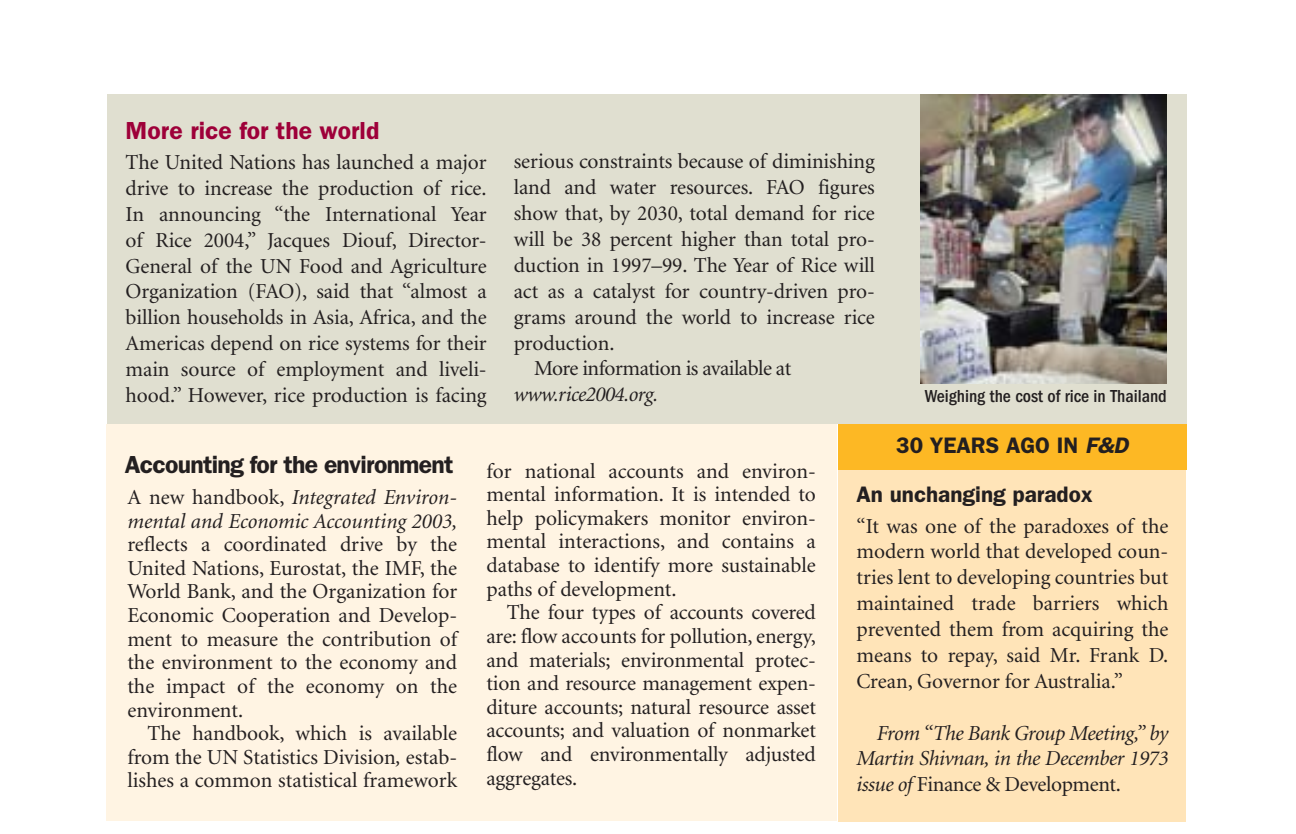
<style>
.page{position:relative;width:1296px;height:834px;background:#fff}
.page>*{position:absolute;margin:0;border:0;box-sizing:border-box;transform-origin:0 0}
.t1{font:600 24.75px "Franklin Gothic";letter-spacing:-.03em;color:#231f20}
.t2{font:600 24.75px "Franklin Gothic";color:#9e0039}
.t3{font:600 22.5px "Franklin Gothic";color:#231f20}
.t4{font:21.38px/23.6px "Minion";letter-spacing:-.005em;color:#231f20;text-align:justify}
.t5{font:italic 21.38px/25.9px "Minion";letter-spacing:-.02em;color:#231f20;text-align:justify}
.t6{font:italic 21.38px/23.6px "Minion";color:#231f20}
.t7{font:21.38px "Minion";letter-spacing:-.025em;color:#231f20}
.t8{font:500 condensed 18px "Franklin Gothic";color:#231f20}
.s1{font-style:italic}
.s2{font-style:normal}
</style>
<div class="page">
<div style="left:107px;top:94px;width:1080px;height:330px;background:#e0dfd0"></div>
<div style="left:106px;top:425px;width:731px;height:396px;background:#fff4e3"></div>
<img style="left:921px;top:94px;width:245px;height:289px">
<div style="left:838px;top:469px;width:348px;height:353px;background:#ffe4b8"></div>
<div style="left:838px;top:425px;width:348px;height:45px;background:#fdb824"></div>
<p class="t2" style="left:126px;top:122px;width:255px">More rice for the world</p>
<p class="t4" style="left:126px;top:151px;width:363px;line-height:25.9px">The United Nations has launched a major drive to increase the production of rice.<br>In announcing “the International Year of Rice 2004,” Jacques Diouf, Director-General of the UN Food and Agriculture Organization (FAO), said that “almost a billion households in Asia, Africa, and the Americas depend on rice systems for their main source of employment and liveli&shy;hood.” However, rice production is facing</p>
<p class="t4" style="left:514px;top:152px;width:363px">serious constraints because of diminishing</p>
<p class="t4" style="left:514px;top:177px;width:363px">land and water resources. FAO figures</p>
<p class="t4" style="left:514px;top:203px;width:363px">show that, by 2030, total demand for rice</p>
<p class="t4" style="left:514px;top:229px;width:363px">will be 38 percent higher than total pro-</p>
<p class="t4" style="left:514px;top:255px;width:363px">duction in 1997–99. The Year of Rice will</p>
<p class="t4" style="left:514px;top:281px;width:363px">act as a catalyst for country-driven pro-</p>
<p class="t4" style="left:514px;top:307px;width:363px">grams around the world to increase rice</p>
<p class="t4" style="left:514px;top:333px;width:102px">production.</p>
<p class="t7" style="left:534px;top:360px;width:259px">More information is available at</p>
<p class="t5" style="left:514px;top:383px;width:146px">www.rice2004.org.</p>
<p class="t8" style="left:925px;top:390px;width:243px">Weighing the cost of rice in Thailand</p>
<p class="t3" style="left:896px;top:438px;width:234px">30 YEARS AGO IN <span class="s1">F&amp;D</span></p>
<p class="t1" style="left:125px;top:456px;width:330px">Accounting for the environment</p>
<p class="t6" style="left:127px;top:487px;width:331px"><span class="s2">A new handbook,</span> Integrated Environ&shy;mental and Economic Accounting 2003,</p>
<p class="t4" style="left:127px;top:534px;width:331px">reflects a coordinated drive by the United Nations, Eurostat, the IMF, the World Bank, and the Organization for Economic Cooperation and Develop&shy;ment to measure the contribution of the environment to the economy and the impact of the economy on the environment.</p>
<p class="t4" style="left:127px;top:723px;width:331px;text-indent:20px">The handbook, which is available from the UN Statistics Division<span class="s1">,</span> estab&shy;lishes a common statistical framework</p>
<p class="t4" style="left:487px;top:461px;width:331px">for national accounts and environ&shy;mental information. It is intended to help policymakers monitor environ&shy;mental interactions, and contains a database to identify more sustainable paths of development.</p>
<p class="t4" style="left:487px;top:602px;width:331px;text-indent:20px">The four types of accounts covered are: flow accounts for pollution, energy, and materials; environmental protec&shy;tion and resource management expen&shy;diture accounts; natural resource asset accounts; and valuation of nonmarket flow and environmentally adjusted aggregates.</p>
<p class="t3" style="left:856px;top:487px;width:238px">An unchanging paradox</p>
<p class="t4" style="left:856px;top:515px;width:314px;line-height:25.9px">“It was one of the paradoxes of the modern world that developed coun&shy;tries lent to developing countries but maintained trade barriers which prevented them from acquiring the means to repay, said Mr. Frank D.<br>Crean, Governor for Australia.”</p>
<p class="t5" style="left:856px;top:722px;width:314px;text-indent:20px">From “The Bank Group Meeting,” by Martin Shivnan, in the December 1973 issue of <span class="s2">Finance &amp; Development.</span></p>
</div>
